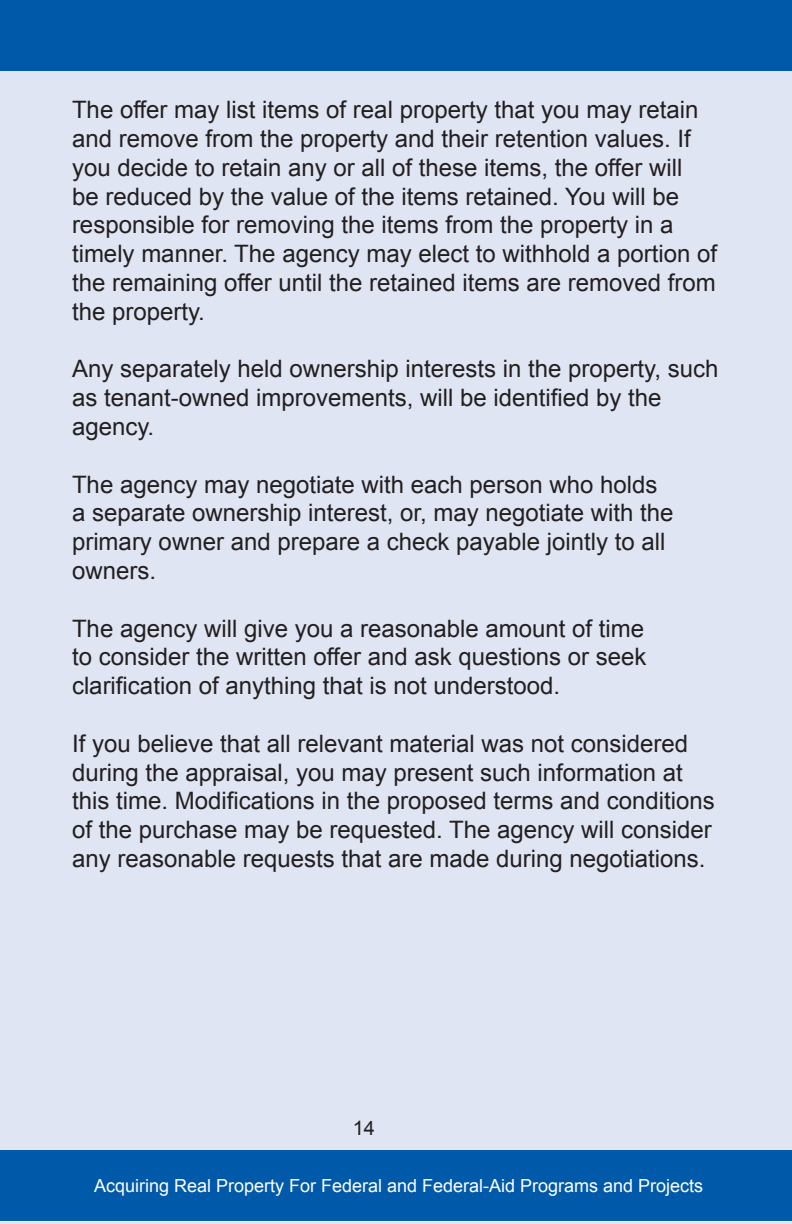
<style>
.page{position:relative;width:792px;height:1224px;background:#fff}
.page>*{position:absolute;margin:0;border:0;box-sizing:border-box;transform-origin:0 0}
.t1{font:24px/28.8px "Arial";color:#231f20}
.t2{font:20px "Arial";color:#231f20}
.t3{font:18px "Arial";color:#fff}
</style>
<div class="page">
<div style="left:0;top:70px;width:792px;height:1154px;background:#e0e5f3"></div>
<div style="left:0;top:1150px;width:792px;height:71px;background:#0159aa"></div>
<div style="left:0;top:0;width:792px;height:70px;background:#0159aa"></div>
<p class="t1" style="left:72px;top:96px;width:647px">The offer may list items of real property that you may retain and remove from the property and their retention values. If you decide to retain any or all of these items, the offer will<br>be reduced by the value of the items retained. You will be responsible for removing the items from the property in a timely manner. The agency may elect to withhold a portion of the remaining offer until the retained items are removed from the property.</p>
<p class="t1" style="left:72px;top:355px;width:648px">Any separately held ownership interests in the property, such as tenant-owned improvements, will be identified by the agency.</p>
<p class="t1" style="left:72px;top:470px;width:603px">The agency may negotiate with each person who holds a separate ownership interest, or, may negotiate with the primary owner and prepare a check payable jointly to all owners.</p>
<p class="t1" style="left:72px;top:614px;width:576px;text-align:justify">The agency will give you a reasonable amount of time to consider the written offer and ask questions or seek clarification of anything that is not understood.</p>
<p class="t1" style="left:72px;top:729px;width:644px">If you believe that all relevant material was not considered during the appraisal, you may present such information at this time. Modifications in the proposed terms and conditions of the purchase may be requested. The agency will consider any reasonable requests that are made during negotiations.</p>
<p class="t2" style="left:353px;top:1115px;width:24px">14</p>
<p class="t3" style="left:94px;top:1173px;width:611px">Acquiring Real Property For Federal and Federal-Aid Programs and Projects</p>
</div>
